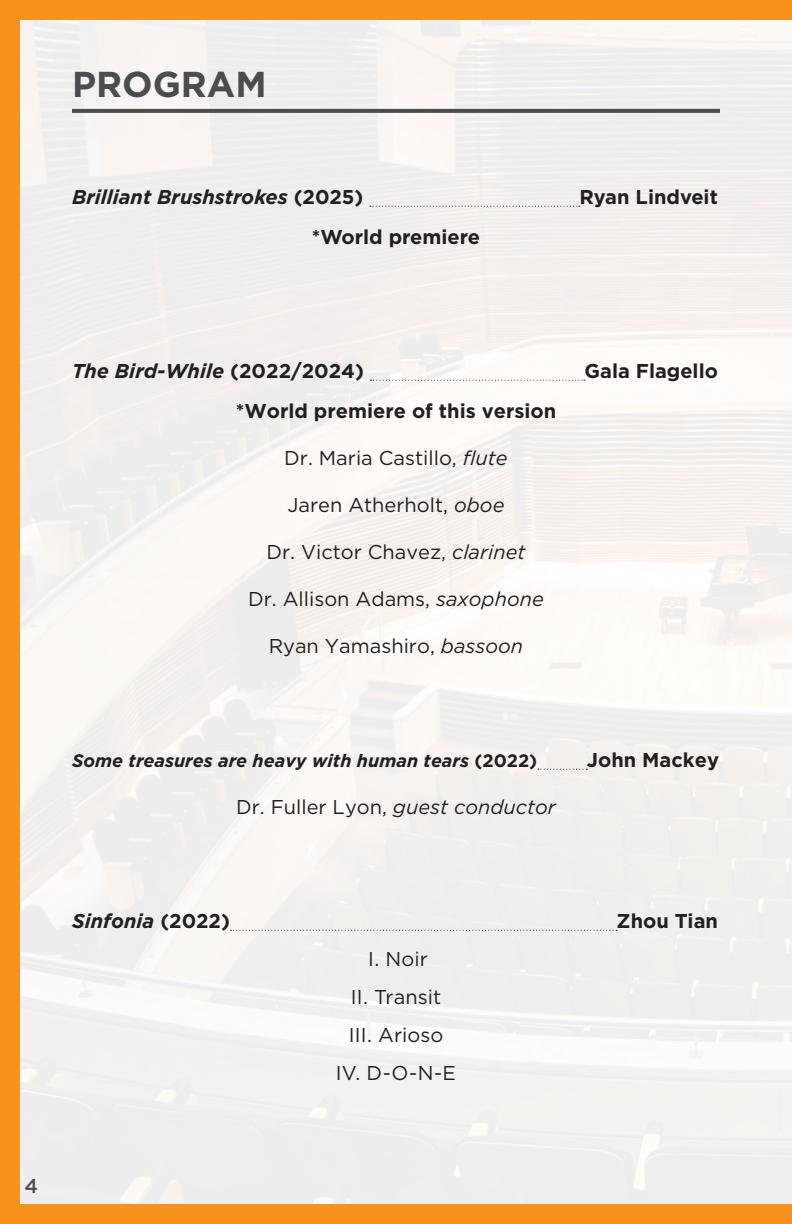
<style>
.page{position:relative;width:792px;height:1224px;background:#fff}
.page>*{position:absolute;margin:0;border:0;box-sizing:border-box;transform-origin:0 0}
.Heading{font:700 36px "Gotham";color:#4b4c4d}
.Heading-2{font:20px "Gotham";color:#231f20}
.Heading-3{font:700 20px "Gotham";color:#231f20}
.Basic_Centered{font:italic 700 20px "Gotham";color:#231f20}
.Basic_Centered-2{font:20px "Gotham";letter-spacing:.005em;color:#231f20}
.Basic_Centered-3{font:700 20px "Gotham";color:#231f20}
.Heading-4{font:italic 700 20px "Gotham";color:#231f20}
.Names{font:500 20px "Gotham";color:#4b4c4d}
.Heading-5{font:italic 700 18px "Gotham";color:#231f20}
.s1{font-style:normal}
.s2{font-style:italic}
</style>
<div class="page">
<div style="left:10px;top:0;width:782px;height:1224px;background:#f3f0ed"></div>
<svg style="left:370px;top:206px;width:210px;height:1px"></svg>
<svg style="left:370px;top:380px;width:215px;height:1px"></svg>
<svg style="left:538px;top:769px;width:49px;height:1px"></svg>
<svg style="left:230px;top:930px;width:387px;height:1px"></svg>
<div style="left:0;top:10px;width:20px;height:1214px;background:#f7931d"></div>
<svg style="left:72px;top:109px;width:648px;height:4px;fill:#4b4c4d"></svg>
<div style="left:0;top:0;width:792px;height:20px;background:#f7931d"></div>
<div style="left:0;top:1204px;width:792px;height:20px;background:#f7931d"></div>
<p class="Heading" style="left:72px;top:61px;width:196px">PROGRAM</p>
<p class="Basic_Centered" style="left:72px;top:184px;width:293px">Brilliant Brushstrokes <span class="s1">(2025)</span></p>
<p class="Basic_Centered-3" style="left:579px;top:184px;width:140px">Ryan Lindveit</p>
<p class="Basic_Centered-3" style="left:312px;top:224px;width:170px">*World premiere</p>
<p class="Heading-4" style="left:72px;top:358px;width:293px">The Bird-While <span class="s1">(2022/2024)</span></p>
<p class="Heading-3" style="left:584px;top:358px;width:135px">Gala Flagello</p>
<p class="Heading-3" style="left:236px;top:398px;width:322px">*World premiere of this version</p>
<p class="Heading-2" style="left:284px;top:445px;width:225px">Dr. Maria Castillo, <span class="s2">flute</span></p>
<p class="Heading-2" style="left:287px;top:492px;width:219px">Jaren Atherholt, <span class="s2">oboe</span></p>
<p class="Heading-2" style="left:266px;top:539px;width:261px">Dr. Victor Chavez, <span class="s2">clarinet</span></p>
<p class="Heading-2" style="left:248px;top:586px;width:297px">Dr. Allison Adams, <span class="s2">saxophone</span></p>
<p class="Heading-2" style="left:269px;top:633px;width:256px">Ryan Yamashiro, <span class="s2">bassoon</span></p>
<p class="Heading-5" style="left:72px;top:749px;width:467px">Some treasures are heavy with human tears <span class="s1">(2022)</span></p>
<p class="Heading-3" style="left:587px;top:747px;width:134px">John Mackey</p>
<p class="Heading-2" style="left:236px;top:794px;width:321px">Dr. Fuller Lyon, <span class="s2">guest conductor</span></p>
<p class="Basic_Centered" style="left:72px;top:908px;width:159px">Sinfonia <span class="s1">(2022)</span></p>
<p class="Basic_Centered-3" style="left:617px;top:908px;width:103px">Zhou Tian</p>
<p class="Basic_Centered-2" style="left:368px;top:946px;width:61px">I. Noir</p>
<p class="Basic_Centered-2" style="left:351px;top:984px;width:92px">II. Transit</p>
<p class="Basic_Centered-2" style="left:349px;top:1022px;width:96px">III. Arioso</p>
<p class="Basic_Centered-2" style="left:336px;top:1060px;width:122px">IV. D-O-N-E</p>
<p class="Names" style="left:24px;top:1173px;width:15px">4</p>
</div>
